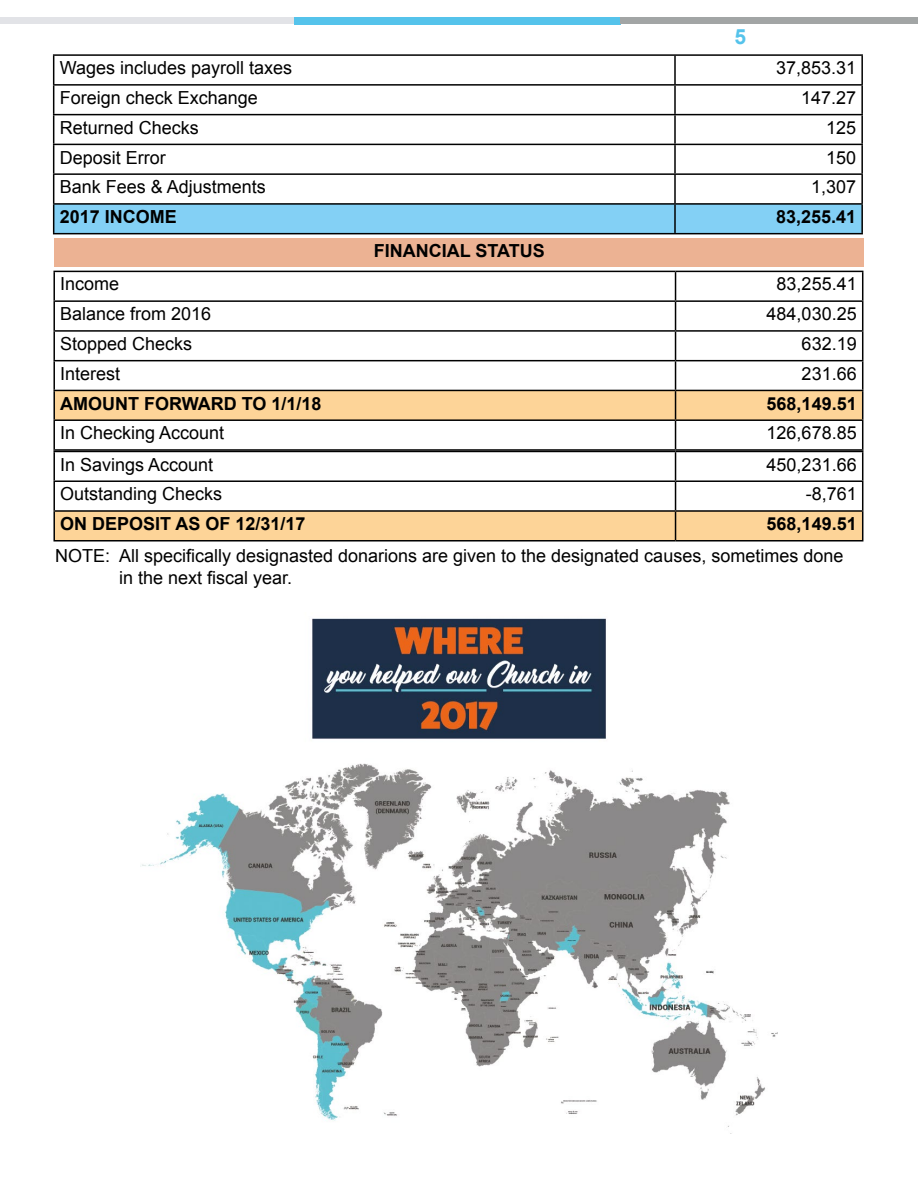
<style>
.page{position:relative;width:918px;height:1188px;background:#fff}
.page>*{position:absolute;margin:0;border:0;box-sizing:border-box;transform-origin:0 0}
.t1{font:700 21px "Arial";color:#55c3eb}
.t2{font:18px/21.6px "Arial";color:#000}
.t3{font:700 18px "Arial";color:#000}
</style>
<div class="page">
<div style="left:54px;top:238px;width:810px;height:29px;background:#ecb293"></div>
<div style="left:1px;top:17px;width:293px;height:7px;background:#e2e3e7"></div>
<div style="left:294px;top:17px;width:327px;height:7px;background:#55c3eb"></div>
<div style="left:621px;top:17px;width:297px;height:7px;background:#a2a5a5"></div>
<hr style="left:53px;top:54px;width:622px;height:2px;background:#000">
<hr style="left:675px;top:54px;width:188px;height:2px;background:#000">
<hr style="left:861px;top:56px;width:2px;height:28px;background:#000">
<hr style="left:675px;top:84px;width:188px;height:2px;background:#000">
<hr style="left:861px;top:86px;width:2px;height:28px;background:#000">
<hr style="left:675px;top:114px;width:188px;height:1px;background:#000">
<hr style="left:861px;top:115px;width:2px;height:29px;background:#000">
<hr style="left:675px;top:144px;width:188px;height:1px;background:#000">
<hr style="left:861px;top:145px;width:2px;height:28px;background:#000">
<hr style="left:675px;top:173px;width:188px;height:2px;background:#000">
<hr style="left:861px;top:175px;width:2px;height:28px;background:#000">
<svg style="left:53px;top:56px;width:809px;height:177px"></svg>
<hr style="left:675px;top:203px;width:188px;height:2px;background:#000">
<hr style="left:674px;top:205px;width:2px;height:28px;background:#000">
<hr style="left:861px;top:205px;width:2px;height:28px;background:#000">
<hr style="left:53px;top:233px;width:622px;height:1px;background:#000">
<hr style="left:675px;top:233px;width:188px;height:1px;background:#000">
<hr style="left:53px;top:271px;width:623px;height:1px;background:#000">
<hr style="left:53px;top:272px;width:2px;height:28px;background:#000">
<hr style="left:676px;top:271px;width:187px;height:1px;background:#000">
<hr style="left:53px;top:300px;width:623px;height:2px;background:#000">
<hr style="left:53px;top:302px;width:2px;height:28px;background:#000">
<hr style="left:53px;top:330px;width:623px;height:2px;background:#000">
<hr style="left:53px;top:332px;width:2px;height:28px;background:#000">
<hr style="left:53px;top:360px;width:623px;height:1px;background:#000">
<hr style="left:53px;top:361px;width:2px;height:29px;background:#000">
<hr style="left:53px;top:390px;width:623px;height:1px;background:#000">
<hr style="left:53px;top:391px;width:2px;height:28px;background:#000">
<hr style="left:53px;top:419px;width:623px;height:2px;background:#000">
<hr style="left:53px;top:421px;width:2px;height:28px;background:#000">
<hr style="left:53px;top:449px;width:623px;height:2px;background:#000">
<hr style="left:53px;top:451px;width:623px;height:1px;background:#000">
<hr style="left:53px;top:452px;width:2px;height:28px;background:#000">
<hr style="left:53px;top:480px;width:623px;height:2px;background:#000">
<hr style="left:53px;top:482px;width:2px;height:28px;background:#000">
<hr style="left:53px;top:510px;width:623px;height:2px;background:#000">
<hr style="left:53px;top:512px;width:2px;height:28px;background:#000">
<svg style="left:54px;top:272px;width:809px;height:268px"></svg>
<hr style="left:53px;top:540px;width:623px;height:2px;background:#000">
<hr style="left:676px;top:540px;width:187px;height:2px;background:#000">
<img style="left:142px;top:618px;width:636px;height:509px">
<p class="t1" style="left:735px;top:23px;width:13px">5</p>
<p class="t2" style="left:60px;top:57px;width:234px">Wages includes payroll taxes</p>
<p class="t2" style="left:776px;top:57px;width:82px">37,853.31</p>
<p class="t2" style="left:60px;top:87px;width:200px">Foreign check Exchange</p>
<p class="t2" style="left:801px;top:87px;width:57px">147.27</p>
<p class="t2" style="left:60px;top:117px;width:141px">Returned Checks</p>
<p class="t2" style="left:826px;top:117px;width:32px">125</p>
<p class="t2" style="left:60px;top:147px;width:108px">Deposit Error</p>
<p class="t2" style="left:826px;top:147px;width:32px">150</p>
<p class="t2" style="left:60px;top:176px;width:208px">Bank Fees &amp; Adjustments</p>
<p class="t2" style="left:811px;top:176px;width:47px">1,307</p>
<p class="t3" style="left:60px;top:205px;width:119px">2017 INCOME</p>
<p class="t3" style="left:776px;top:205px;width:82px">83,255.41</p>
<p class="t3" style="left:374px;top:239px;width:172px">FINANCIAL STATUS</p>
<p class="t2" style="left:60px;top:274px;width:61px">Income</p>
<p class="t2" style="left:777px;top:274px;width:82px">83,255.41</p>
<p class="t2" style="left:60px;top:303px;width:153px">Balance from 2016</p>
<p class="t2" style="left:767px;top:303px;width:92px">484,030.25</p>
<p class="t2" style="left:60px;top:333px;width:134px">Stopped Checks</p>
<p class="t2" style="left:802px;top:333px;width:57px">632.19</p>
<p class="t2" style="left:60px;top:363px;width:62px">Interest</p>
<p class="t2" style="left:802px;top:363px;width:57px">231.66</p>
<p class="t3" style="left:60px;top:391px;width:263px">AMOUNT FORWARD TO 1/1/18</p>
<p class="t3" style="left:767px;top:391px;width:92px">568,149.51</p>
<p class="t2" style="left:60px;top:422px;width:166px">In Checking Account</p>
<p class="t2" style="left:767px;top:422px;width:92px">126,678.85</p>
<p class="t2" style="left:60px;top:454px;width:155px">In Savings Account</p>
<p class="t2" style="left:767px;top:454px;width:92px">450,231.66</p>
<p class="t2" style="left:60px;top:483px;width:164px">Outstanding Checks</p>
<p class="t2" style="left:806px;top:483px;width:53px">-8,761</p>
<p class="t3" style="left:60px;top:512px;width:247px">ON DEPOSIT AS OF 12/31/17</p>
<p class="t3" style="left:767px;top:512px;width:92px">568,149.51</p>
<p class="t2" style="left:119px;top:545px;width:726px;text-indent:-64px">NOTE: All specifically designasted donarions are given to the designated causes, sometimes done in the next fiscal year.</p>
</div>
